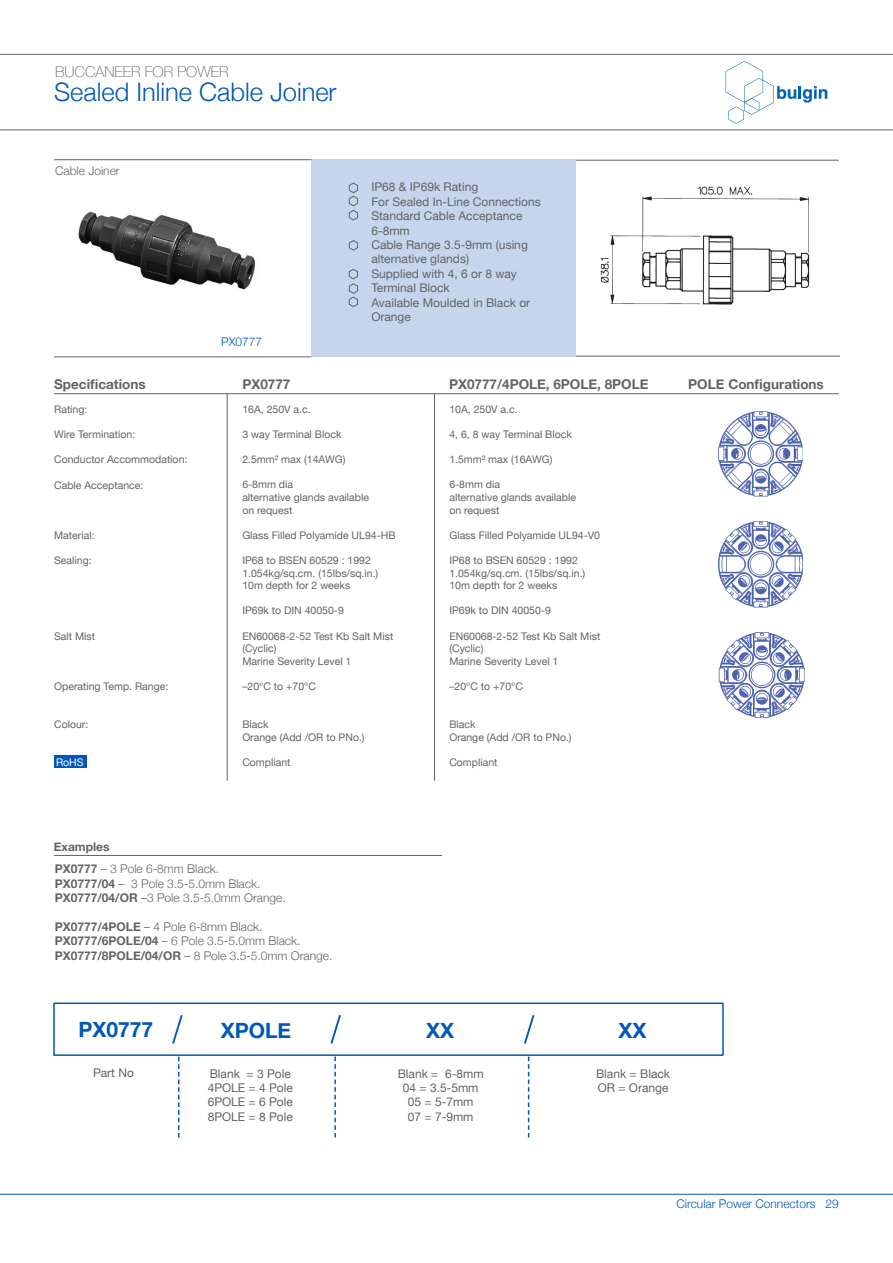
<style>
.page{position:relative;width:893px;height:1263px;background:#fff}
.page>*{position:absolute;margin:0;border:0;box-sizing:border-box;transform-origin:0 0}
.t1{font:300 25.5px "Helvetica Neue";color:#0057b8}
.t2{font:700 21px "Helvetica Neue";color:#0057b8}
.t3{font:100 15px "Helvetica Neue";color:#636366}
.t4{font:700 13.5px "Helvetica Neue";color:#636366}
.t5{font:12px/14.4px "Helvetica Neue";color:#636366}
.t6{font:300 12px/14.4px "Helvetica Neue";color:#636366}
.t7{font:300 12px "Helvetica Neue";color:#0057b8}
.t8{font:700 12px "Helvetica Neue";color:#636366}
.t9{font:10.5px/12.6px "Helvetica Neue";color:#636366}
.t10{font:10.5px "Helvetica Neue";color:#fff}
.s1{font-weight:700}
</style>
<div class="page">
<svg style="left:726px;top:61px;width:101px;height:63px"></svg>
<hr style="left:0;top:54px;width:893px;height:1px;background:#636366">
<hr style="left:0;top:129px;width:893px;height:1px;background:#636366">
<hr style="left:0;top:1194px;width:893px;height:1px;background:#0057b8">
<img style="left:78px;top:211px;width:180px;height:79px">
<div style="left:311px;top:159px;width:265px;height:198px;background:#c6d4ec"></div>
<hr style="left:576px;top:160px;width:263px;height:1px;background:#636366">
<hr style="left:54px;top:356px;width:257px;height:1px;background:#636366">
<hr style="left:54px;top:159px;width:257px;height:1px;background:#636366">
<svg style="left:348px;top:182px;width:10px;height:39px"></svg>
<hr style="left:576px;top:356px;width:264px;height:1px;background:#636366">
<svg style="left:348px;top:240px;width:10px;height:11px"></svg>
<svg style="left:348px;top:268px;width:10px;height:39px"></svg>
<hr style="left:54px;top:393px;width:785px;height:1px;background:#636366">
<div style="left:54px;top:755px;width:32px;height:13px;background:#0057b8"></div>
<hr style="left:227px;top:394px;width:1px;height:387px;background:#636366">
<hr style="left:434px;top:394px;width:1px;height:387px;background:#636366">
<img style="left:718px;top:632px;width:86px;height:85px">
<img style="left:718px;top:521px;width:84px;height:86px">
<img style="left:718px;top:411px;width:85px;height:85px">
<img style="left:600px;top:186px;width:210px;height:119px">
<div style="left:53px;top:1002px;width:671px;height:54px;border:2px solid #0057b8"></div>
<svg style="left:178px;top:1057px;width:2px;height:80px"></svg>
<svg style="left:334px;top:1056px;width:2px;height:81px"></svg>
<svg style="left:528px;top:1056px;width:1px;height:81px"></svg>
<svg style="left:330px;top:1015px;width:11px;height:29px"></svg>
<svg style="left:524px;top:1015px;width:10px;height:29px"></svg>
<svg style="left:172px;top:1015px;width:11px;height:29px"></svg>
<hr style="left:54px;top:855px;width:388px;height:1px;background:#636366">
<h3 class="t3" style="left:55px;top:60px;width:175px">BUCCANEER FOR POWER</h3>
<h1 class="t1" style="left:54px;top:71px;width:284px">Sealed Inline Cable Joiner</h1>
<p class="t6" style="left:55px;top:163px;width:66px">Cable Joiner</p>
<p class="t4" style="left:54px;top:374px;width:93px">Specifications</p>
<p class="t9" style="left:54px;top:403px;width:35px">Rating:</p>
<p class="t9" style="left:54px;top:429px;width:83px">Wire Termination:</p>
<p class="t9" style="left:54px;top:454px;width:135px">Conductor Accommodation:</p>
<p class="t9" style="left:54px;top:479px;width:91px">Cable Acceptance:</p>
<p class="t9" style="left:54px;top:529px;width:42px">Material:</p>
<p class="t9" style="left:54px;top:555px;width:39px">Sealing:</p>
<p class="t9" style="left:54px;top:630px;width:43px">Salt Mist</p>
<p class="t9" style="left:54px;top:681px;width:116px">Operating Temp. Range:</p>
<p class="t9" style="left:54px;top:718px;width:36px">Colour:</p>
<p class="t10" style="left:56px;top:754px;width:29px">RoHS</p>
<p class="t8" style="left:54px;top:837px;width:57px">Examples</p>
<p class="t7" style="left:221px;top:332px;width:43px">PX0777</p>
<p class="t5" style="left:371px;top:181px;width:171px">IP68 &amp; IP69k Rating<br>For Sealed In-Line Connections<br>Standard Cable Acceptance<br>6-8mm<br>Cable Range 3.5-9mm (using alternative glands)<br>Supplied with 4, 6 or 8 way<br>Terminal Block<br>Available Moulded in Black or<br>Orange</p>
<p class="t4" style="left:242px;top:374px;width:50px">PX0777</p>
<p class="t9" style="left:242px;top:403px;width:70px">16A, 250V a.c.</p>
<p class="t9" style="left:242px;top:429px;width:101px">3 way Terminal Block</p>
<p class="t9" style="left:242px;top:454px;width:105px">2.5mm² max (14AWG)</p>
<p class="t9" style="left:242px;top:479px;width:128px">6-8mm dia<br>alternative glands available on request</p>
<p class="t9" style="left:242px;top:529px;width:155px">Glass Filled Polyamide UL94-HB</p>
<p class="t9" style="left:242px;top:555px;width:137px">IP68 to BSEN 60529 : 1992<br>1.054kg/sq.cm. (15lbs/sq.in.)<br>10m depth for 2 weeks</p>
<p class="t9" style="left:242px;top:605px;width:103px">IP69k to DIN 40050-9</p>
<p class="t9" style="left:242px;top:630px;width:152px">EN60068-2-52 Test Kb Salt Mist (Cyclic)<br>Marine Severity Level 1</p>
<p class="t9" style="left:242px;top:681px;width:75px">–20°C to +70°C</p>
<p class="t9" style="left:242px;top:718px;width:124px">Black<br>Orange (Add /OR to PNo.)</p>
<p class="t9" style="left:242px;top:756px;width:50px">Compliant</p>
<p class="t4" style="left:449px;top:374px;width:201px">PX0777/4POLE, 6POLE, 8POLE</p>
<p class="t4" style="left:688px;top:374px;width:137px">POLE Configurations</p>
<p class="t9" style="left:449px;top:403px;width:70px">10A, 250V a.c.</p>
<p class="t9" style="left:449px;top:429px;width:124px">4, 6, 8 way Terminal Block</p>
<p class="t9" style="left:449px;top:454px;width:105px">1.5mm² max (16AWG)</p>
<p class="t9" style="left:449px;top:479px;width:128px">6-8mm dia<br>alternative glands available on request</p>
<p class="t9" style="left:449px;top:529px;width:152px">Glass Filled Polyamide UL94-V0</p>
<p class="t9" style="left:449px;top:555px;width:137px">IP68 to BSEN 60529 : 1992<br>1.054kg/sq.cm. (15lbs/sq.in.)<br>10m depth for 2 weeks</p>
<p class="t9" style="left:449px;top:605px;width:103px">IP69k to DIN 40050-9</p>
<p class="t9" style="left:449px;top:630px;width:152px">EN60068-2-52 Test Kb Salt Mist (Cyclic)<br>Marine Severity Level 1</p>
<p class="t9" style="left:449px;top:681px;width:75px">–20°C to +70°C</p>
<p class="t9" style="left:449px;top:718px;width:124px">Black<br>Orange (Add /OR to PNo.)</p>
<p class="t9" style="left:449px;top:756px;width:50px">Compliant</p>
<p class="t6" style="left:55px;top:861px;width:233px"><span class="s1">PX0777</span> – 3 Pole 6-8mm Black.<br><span class="s1">PX0777/04</span> – 3 Pole 3.5-5.0mm Black.<br><span class="s1">PX0777/04/OR</span> –3 Pole 3.5-5.0mm Orange.</p>
<p class="t6" style="left:55px;top:918px;width:279px"><span class="s1">PX0777/4POLE</span> – 4 Pole 6-8mm Black.<br><span class="s1">PX0777/6POLE/04</span> – 6 Pole 3.5-5.0mm Black.<br><span class="s1">PX0777/8POLE/04/OR</span> – 8 Pole 3.5-5.0mm Orange.</p>
<h2 class="t2" style="left:78px;top:1013px;width:76px">PX0777</h2>
<h2 class="t2" style="left:221px;top:1014px;width:72px">XPOLE</h2>
<h2 class="t2" style="left:426px;top:1014px;width:30px">XX</h2>
<h2 class="t2" style="left:618px;top:1014px;width:30px">XX</h2>
<p class="t5" style="left:398px;top:1067px;width:87px;text-align:center">Blank = 6-8mm<br>04 = 3.5-5mm<br>05 = 5-7mm<br>07 = 7-9mm</p>
<p class="t5" style="left:93px;top:1067px;width:42px">Part No</p>
<p class="t5" style="left:208px;top:1067px;width:87px">Blank = 3 Pole<br>4POLE = 4 Pole<br>6POLE = 6 Pole<br>8POLE = 8 Pole</p>
<p class="t5" style="left:596px;top:1067px;width:76px">Blank = Black<br>OR = Orange</p>
<p class="t7" style="left:676px;top:1194px;width:164px">Circular Power Connectors 29</p>
</div>
